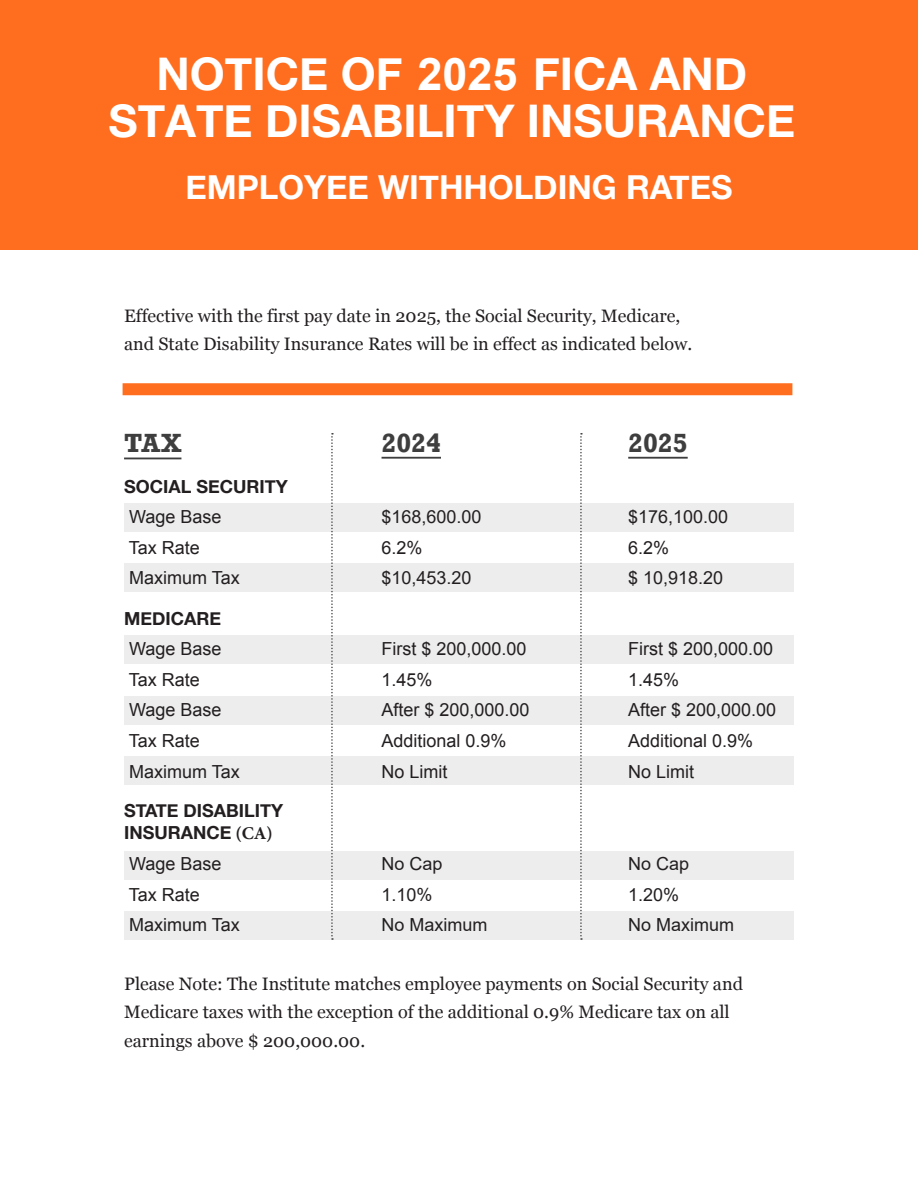
<style>
.page{position:relative;width:918px;height:1188px;background:#fff}
.page>*{position:absolute;margin:0;border:0;box-sizing:border-box;transform-origin:0 0}
.t1{font:700 45px/47.1px "Helvetica Neue";color:#fff;text-align:center}
.t2{font:700 33px "Helvetica Neue";color:#fff}
.t3{font:700 27px "Rockwell";color:#3e3e3f}
.t4{font:18px "Arial";color:#231f20}
.t5{font:18px/28.5px "Georgia";color:#231f20}
.t6{font:700 18px/22.6px "Helvetica Neue";color:#231f20}
.s1{font-family:"Arial"}
.s2{font-family:"Minion Pro"}
</style>
<div class="page">
<div style="left:0;top:0;width:918px;height:250px;background:#ff6e1e"></div>
<div style="left:123px;top:383px;width:669px;height:12px;background:#ff6e1e"></div>
<div style="left:124px;top:503px;width:670px;height:29px;background:#ededed"></div>
<div style="left:124px;top:563px;width:670px;height:29px;background:#ededed"></div>
<div style="left:124px;top:635px;width:670px;height:29px;background:#ededed"></div>
<div style="left:124px;top:697px;width:670px;height:28px;background:#ededed"></div>
<div style="left:124px;top:757px;width:670px;height:28px;background:#ededed"></div>
<div style="left:124px;top:851px;width:670px;height:29px;background:#ededed"></div>
<div style="left:124px;top:911px;width:670px;height:29px;background:#ededed"></div>
<hr style="left:124px;top:458px;width:57px;height:1px;background:#3e3e3f">
<svg style="left:331px;top:433px;width:2px;height:507px"></svg>
<svg style="left:580px;top:433px;width:2px;height:507px"></svg>
<hr style="left:382px;top:457px;width:59px;height:2px;background:#3e3e3f">
<hr style="left:628px;top:457px;width:60px;height:2px;background:#3e3e3f">
<p class="t1" style="left:109px;top:51px;width:688px">NOTICE OF <span class="s1">2025</span> FICA AND<br>STATE DISABILITY INSURANCE</p>
<p class="t2" style="left:186px;top:161px;width:548px">EMPLOYEE WITHHOLDING RATES</p>
<p class="t5" style="left:124px;top:300px;width:570px">Effective with the first pay date in 2025, the Social Security, Medicare, and State Disability Insurance Rates will be in effect as indicated below.</p>
<p class="t3" style="left:124px;top:427px;width:59px">TAX</p>
<p class="t6" style="left:124px;top:475px;width:165px">SOCIAL SECURITY</p>
<p class="t4" style="left:129px;top:505px;width:94px">Wage Base</p>
<p class="t4" style="left:129px;top:536px;width:73px">Tax Rate</p>
<p class="t4" style="left:129px;top:566px;width:112px">Maximum Tax</p>
<p class="t6" style="left:124px;top:607px;width:98px">MEDICARE</p>
<p class="t4" style="left:129px;top:637px;width:94px">Wage Base</p>
<p class="t4" style="left:129px;top:668px;width:73px">Tax Rate</p>
<p class="t4" style="left:129px;top:698px;width:94px">Wage Base</p>
<p class="t4" style="left:129px;top:729px;width:73px">Tax Rate</p>
<p class="t4" style="left:129px;top:760px;width:112px">Maximum Tax</p>
<p class="t6" style="left:124px;top:799px;width:160px">STATE DISABILITY<br>INSURANCE <span class="s2">(CA)</span></p>
<p class="t4" style="left:129px;top:852px;width:94px">Wage Base</p>
<p class="t4" style="left:129px;top:883px;width:73px">Tax Rate</p>
<p class="t4" style="left:129px;top:913px;width:112px">Maximum Tax</p>
<p class="t3" style="left:381px;top:427px;width:61px">2024</p>
<p class="t4" style="left:381px;top:505px;width:102px">$168,600.00</p>
<p class="t4" style="left:381px;top:536px;width:43px">6.2%</p>
<p class="t4" style="left:381px;top:566px;width:92px">$10,453.20</p>
<p class="t4" style="left:381px;top:637px;width:147px">First $ 200,000.00</p>
<p class="t4" style="left:381px;top:668px;width:53px">1.45%</p>
<p class="t4" style="left:381px;top:698px;width:150px">After $ 200,000.00</p>
<p class="t4" style="left:381px;top:729px;width:127px">Additional 0.9%</p>
<p class="t4" style="left:381px;top:760px;width:68px">No Limit</p>
<p class="t4" style="left:381px;top:851px;width:63px">No Cap</p>
<p class="t4" style="left:381px;top:882px;width:53px">1.10%</p>
<p class="t4" style="left:381px;top:913px;width:108px">No Maximum</p>
<p class="t3" style="left:628px;top:427px;width:61px">2025</p>
<p class="t4" style="left:628px;top:505px;width:102px">$176,100.00</p>
<p class="t4" style="left:628px;top:536px;width:43px">6.2%</p>
<p class="t4" style="left:628px;top:566px;width:97px">$ 10,918.20</p>
<p class="t4" style="left:628px;top:637px;width:147px">First $ 200,000.00</p>
<p class="t4" style="left:628px;top:668px;width:53px">1.45%</p>
<p class="t4" style="left:628px;top:698px;width:150px">After $ 200,000.00</p>
<p class="t4" style="left:628px;top:729px;width:127px">Additional 0.9%</p>
<p class="t4" style="left:628px;top:760px;width:68px">No Limit</p>
<p class="t4" style="left:628px;top:851px;width:63px">No Cap</p>
<p class="t4" style="left:628px;top:882px;width:53px">1.20%</p>
<p class="t4" style="left:628px;top:913px;width:108px">No Maximum</p>
<p class="t5" style="left:124px;top:968px;width:620px">Please Note: The Institute matches employee payments on Social Security and<br>Medicare taxes with the exception of the additional 0.9% Medicare tax on all earnings above $ 200,000.00.</p>
</div>
